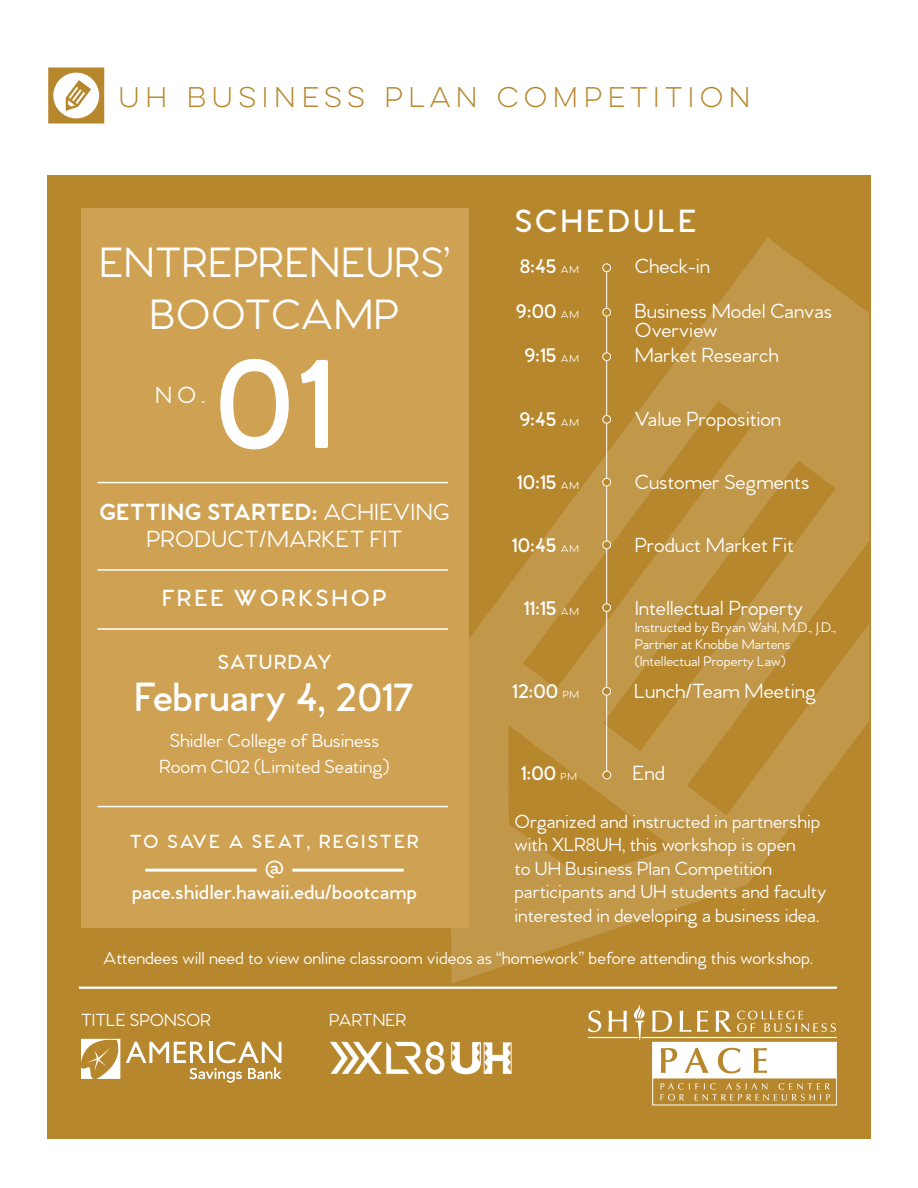
<style>
.page{position:relative;width:918px;height:1188px;background:#fff}
.page>*{position:absolute;margin:0;border:0;box-sizing:border-box;transform-origin:0 0}
.t1{font:600 135px "Venti CF";color:#fff}
.t2{font:500 43.5px/52.2px "Venti CF";letter-spacing:.01em;color:#fff;text-align:center}
.t3{font:600 42px "Venti CF";color:#fff}
.t4{font:600 33px "Venti CF";letter-spacing:.09em;color:#fff}
.t5{font:25.5px "Lulo Clean One";color:#b7872d}
.t6{font:500 24px/27px "Venti CF";letter-spacing:.015em;color:#fff;text-align:center}
.t7{font:600 24px "Venti CF";letter-spacing:.11em;color:#fff}
.t8{font:500 21px/19.5px "Venti CF";color:#fff}
.t9{font:600 21px "Venti CF";color:#fff}
.t10{font:600 21px "Venti CF";letter-spacing:.045em;color:#fff}
.t11{font:500 19.5px/23.4px "Venti CF";color:#fff}
.t12{font:600 19.5px "Venti CF";letter-spacing:.11em;color:#fff}
.t13{font:500 18px "Venti CF";color:#fff}
.t14{font:500 14.25px/17.1px "Venti CF";color:#fff}
.s1{font-weight:700}
.s2{font-weight:500;font-size:10.5px}
</style>
<div class="page">
<svg style="left:48px;top:68px;width:56px;height:56px"></svg>
<div style="left:47px;top:176px;width:824px;height:963px;background:#b7872d"></div>
<svg style="left:450px;top:238px;width:419px;height:745px"></svg>
<hr style="left:641px;top:1037px;width:196px;height:1px;background:#fff">
<hr style="left:588px;top:1037px;width:50px;height:1px;background:#fff">
<svg style="left:652px;top:1011px;width:20px;height:21px"></svg>
<svg style="left:680px;top:1011px;width:11px;height:21px"></svg>
<svg style="left:697px;top:1011px;width:11px;height:21px"></svg>
<svg style="left:716px;top:1011px;width:15px;height:21px"></svg>
<svg style="left:588px;top:1010px;width:13px;height:22px"></svg>
<svg style="left:608px;top:1005px;width:37px;height:35px"></svg>
<svg style="left:737px;top:1011px;width:99px;height:21px"></svg>
<svg style="left:654px;top:1044px;width:181px;height:57px"></svg>
<div style="left:652px;top:1042px;width:185px;height:63px;border:1px solid #fff"></div>
<div style="left:81px;top:208px;width:387px;height:719px;background:#cfa152"></div>
<svg style="left:81px;top:1039px;width:200px;height:44px"></svg>
<hr style="left:79px;top:987px;width:758px;height:2px;background:#fff">
<hr style="left:145px;top:869px;width:112px;height:3px;background:#fff">
<hr style="left:292px;top:869px;width:112px;height:3px;background:#fff">
<img style="left:330px;top:1041px;width:182px;height:34px">
<hr style="left:97px;top:569px;width:351px;height:2px;background:#fff">
<hr style="left:97px;top:482px;width:351px;height:1px;background:#fff">
<hr style="left:606px;top:267px;width:1px;height:508px;background:#fff">
<div style="left:603px;top:264px;width:8px;height:8px;background:#b7872d;border-radius:50%"></div>
<div style="left:602px;top:263px;width:9px;height:9px;border:1px solid #fff;border-radius:50%"></div>
<div style="left:603px;top:353px;width:8px;height:8px;background:#b7872d;border-radius:50%"></div>
<div style="left:602px;top:352px;width:9px;height:9px;border:1px solid #fff;border-radius:50%"></div>
<div style="left:603px;top:478px;width:8px;height:8px;background:#b7872d;border-radius:50%"></div>
<div style="left:602px;top:478px;width:9px;height:8px;border:1px solid #fff;border-radius:50%"></div>
<div style="left:603px;top:604px;width:8px;height:8px;background:#b7872d;border-radius:50%"></div>
<div style="left:602px;top:603px;width:9px;height:9px;border:1px solid #fff;border-radius:50%"></div>
<div style="left:603px;top:308px;width:8px;height:8px;background:#b7872d;border-radius:50%"></div>
<div style="left:602px;top:308px;width:9px;height:9px;border:1px solid #fff;border-radius:50%"></div>
<div style="left:603px;top:416px;width:8px;height:7px;background:#b7872d;border-radius:50%"></div>
<div style="left:602px;top:415px;width:9px;height:9px;border:1px solid #fff;border-radius:50%"></div>
<div style="left:603px;top:541px;width:8px;height:8px;background:#b7872d;border-radius:50%"></div>
<div style="left:602px;top:541px;width:9px;height:8px;border:1px solid #fff;border-radius:50%"></div>
<div style="left:603px;top:687px;width:8px;height:8px;background:#b7872d;border-radius:50%"></div>
<div style="left:602px;top:687px;width:9px;height:9px;border:1px solid #fff;border-radius:50%"></div>
<div style="left:603px;top:771px;width:8px;height:8px;background:#b7872d;border-radius:50%"></div>
<div style="left:603px;top:771px;width:8px;height:8px;border:1px solid #fff;border-radius:50%"></div>
<hr style="left:97px;top:806px;width:351px;height:1px;background:#fff">
<hr style="left:97px;top:628px;width:351px;height:2px;background:#fff">
<h3 class="t5" style="left:118px;top:79px;width:639px">UH BUSINESS PLAN COMPETITION</h3>
<p class="t2" style="left:99px;top:238px;width:353px">ENTREPRENEURS’<br>BOOTCAMP</p>
<p class="t6" style="left:155px;top:383px;width:52px">NO.</p>
<p class="t1" style="left:215px;top:320px;width:121px">01</p>
<p class="t6" style="left:100px;top:500px;width:352px"><span class="s1">GETTING STARTED:</span> ACHIEVING<br>PRODUCT/MARKET FIT</p>
<p class="t7" style="left:162px;top:583px;width:226px">FREE WORKSHOP</p>
<p class="t10" style="left:218px;top:649px;width:115px">SATURDAY</p>
<p class="t3" style="left:135px;top:672px;width:281px">February 4, 2017</p>
<p class="t11" style="left:159px;top:729px;width:232px;line-height:25.5px;text-align:center">Shidler College of Business<br>Room C102 (Limited Seating)</p>
<p class="t4" style="left:515px;top:201px;width:183px">SCHEDULE</p>
<p class="t9" style="left:520px;top:253px;width:61px">8:45 <span class="s2">AM</span></p>
<p class="t8" style="left:635px;top:257px;width:77px">Check-in</p>
<p class="t9" style="left:516px;top:298px;width:65px">9:00 <span class="s2">AM</span></p>
<p class="t8" style="left:635px;top:301px;width:199px">Business Model Canvas<br>Overview</p>
<p class="t9" style="left:524px;top:342px;width:56px">9:15 <span class="s2">AM</span></p>
<p class="t8" style="left:635px;top:346px;width:146px">Market Research</p>
<p class="t9" style="left:519px;top:406px;width:61px">9:45 <span class="s2">AM</span></p>
<p class="t8" style="left:635px;top:410px;width:148px">Value Proposition</p>
<p class="t9" style="left:517px;top:469px;width:64px">10:15 <span class="s2">AM</span></p>
<p class="t8" style="left:635px;top:473px;width:176px">Customer Segments</p>
<p class="t9" style="left:512px;top:532px;width:69px">10:45 <span class="s2">AM</span></p>
<p class="t8" style="left:635px;top:536px;width:161px">Product Market Fit</p>
<p class="t9" style="left:524px;top:595px;width:57px">11:15 <span class="s2">AM</span></p>
<p class="t8" style="left:635px;top:598px;width:170px">Intellectual Property</p>
<p class="t14" style="left:635px;top:619px;width:203px">Instructed by Bryan Wahl, M.D., J.D.,<br>Partner at Knobbe Martens (Intellectual Property Law)</p>
<p class="t9" style="left:512px;top:678px;width:68px">12:00 <span class="s2">PM</span></p>
<p class="t8" style="left:634px;top:682px;width:183px">Lunch/Team Meeting</p>
<p class="t9" style="left:521px;top:761px;width:58px">1:00 <span class="s2">PM</span></p>
<p class="t8" style="left:633px;top:764px;width:34px">End</p>
<p class="t11" style="left:514px;top:810px;width:313px">Organized and instructed in partnership with XLR8UH, this workshop is open<br>to UH Business Plan Competition participants and UH students and faculty interested in developing a business idea.</p>
<p class="t13" style="left:103px;top:947px;width:712px">Attendees will need to view online classroom videos as “homework” before attending this workshop.</p>
<p class="t12" style="left:130px;top:830px;width:291px">TO SAVE A SEAT, REGISTER</p>
<p class="t12" style="left:265px;top:855px;width:21px">@</p>
<p class="t9" style="left:132px;top:879px;width:287px">pace.shidler.hawaii.edu/bootcamp</p>
<p class="t13" style="left:81px;top:1009px;width:132px">TITLE SPONSOR</p>
<p class="t13" style="left:329px;top:1009px;width:79px">PARTNER</p>
</div>
